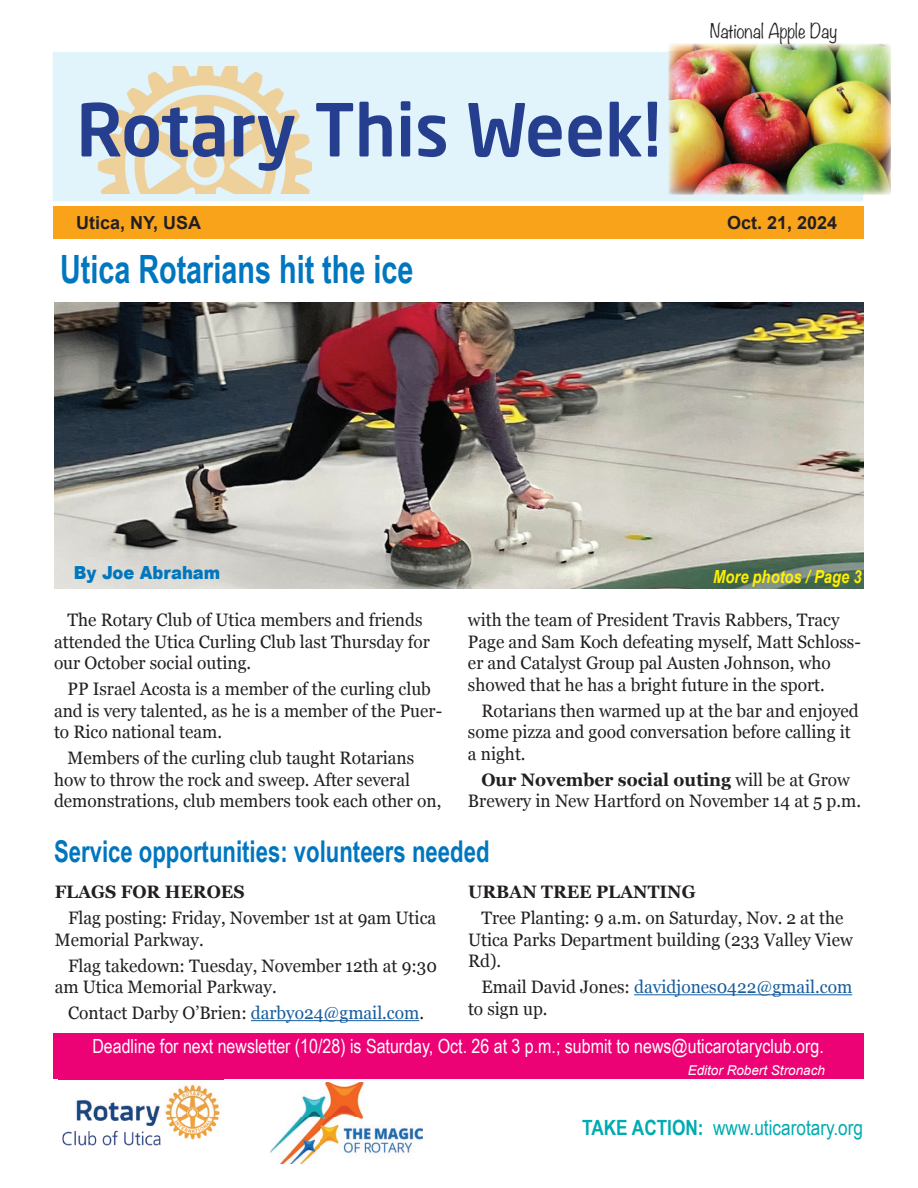
<style>
.page{position:relative;width:918px;height:1188px;background:#fff}
.page>*{position:absolute;margin:0;border:0;box-sizing:border-box;transform-origin:0 0}
.t1{font:500 72px "Neo Sans W1 G";color:#253f8e}
.t2{font:700 39px "Arial Narrow";color:#0076bf;scale:.9 1}
.t3{font:700 30px "Arial Narrow";color:#0076bf;scale:.9 1}
.t4{font:21px "Arial Narrow";color:#00abb0}
.t5{font:19.5px "Arial Narrow";color:#fff}
.t6{font:18px/21.6px "Georgia";color:#231f20;scale:.96 1}
.t7{font:700 18px "Georgia";color:#231f20;scale:.96 1}
.t8{font:700 18px "Arial";color:#231f20}
.t9{font:300 18px "Noteworthy";color:#231f20}
.t10{font:italic 700 18px "Arial Narrow";color:#fff101}
.t11{font:900 18px "Arial";color:#0076bf;scale:.91 1}
.t12{font:italic 13.5px "Arial";color:#fff}
.s1{font-weight:700}
.s2{color:#175d9e}
</style>
<div class="page">
<img style="left:54px;top:303px;width:810px;height:285px">
<div style="left:53px;top:206px;width:810px;height:33px;background:#f9a31b"></div>
<div style="left:53px;top:52px;width:810px;height:149px;background:#e1f4fc"></div>
<div style="left:53px;top:1033px;width:810px;height:46px;background:#ed0275"></div>
<img style="left:58px;top:1079px;width:166px;height:67px">
<img style="left:270px;top:1082px;width:152px;height:81px">
<img style="left:84px;top:67px;width:228px;height:126px">
<img style="left:668px;top:43px;width:178px;height:9px">
<img style="left:846px;top:43px;width:45px;height:51px">
<img style="left:863px;top:94px;width:28px;height:100px">
<img style="left:668px;top:52px;width:195px;height:142px">
<hr style="left:251px;top:1020px;width:168px;height:1px;background:#175d9e">
<hr style="left:634px;top:994px;width:218px;height:1px;background:#175d9e">
<h1 class="t1" style="left:76px;top:84px;width:587px">Rotary This Week!</h1>
<p class="t9" style="left:710px;top:15px;width:129px">National Apple Day</p>
<p class="t8" style="left:76px;top:210px;width:127px">Utica, NY, USA</p>
<p class="t8" style="left:727px;top:210px;width:112px">Oct. 21, 2024</p>
<h2 class="t2" style="left:60px;top:240px;width:394px">Utica Rotarians hit the ice</h2>
<p class="t11" style="left:74px;top:560px;width:162px">By Joe Abraham</p>
<p class="t6" style="left:54px;top:608px;width:393px;text-indent:13px">The Rotary Club of Utica members and friends attended the Utica Curling Club last Thursday for our October social outing.</p>
<p class="t6" style="left:54px;top:677px;width:406px;text-indent:13px">PP Israel Acosta is a member of the curling club and is very talented, as he is a member of the Puer&shy;to Rico national team.</p>
<p class="t6" style="left:54px;top:746px;width:405px;text-indent:13px">Members of the curling club taught Rotarians how to throw the rock and sweep. After several demonstrations, club members took each other on,</p>
<p class="t10" style="left:713px;top:563px;width:150px">More photos / Page 3</p>
<p class="t6" style="left:468px;top:608px;width:411px">with the team of President Travis Rabbers, Tracy Page and Sam Koch defeating myself, Matt Schloss&shy;er and Catalyst Group pal Austen Johnson, who showed that he has a bright future in the sport.</p>
<p class="t6" style="left:468px;top:699px;width:409px;text-indent:13px">Rotarians then warmed up at the bar and enjoyed some pizza and good conversation before calling it a night.</p>
<p class="t6" style="left:468px;top:768px;width:411px;text-align:center"><span class="s1">Our November social outing</span> will be at Grow<br>Brewery in New Hartford on November 14 at 5 p.m.</p>
<h3 class="t3" style="left:54px;top:829px;width:485px">Service opportunities: volunteers needed</h3>
<p class="t7" style="left:468px;top:879px;width:239px">URBAN TREE PLANTING</p>
<p class="t6" style="left:468px;top:906px;width:402px;text-indent:13px">Tree Planting: 9 a.m. on Saturday, Nov. 2 at the<br>Utica Parks Department building (233 Valley View<br>Rd).</p>
<p class="t6" style="left:468px;top:975px;width:402px;text-indent:13px">Email David Jones: <span class="s2">davidjones0422@gmail.com </span>to sign up.</p>
<p class="t7" style="left:55px;top:879px;width:199px">FLAGS FOR HEROES</p>
<p class="t6" style="left:55px;top:906px;width:399px;text-indent:13px">Flag posting: Friday, November 1st at 9am Utica<br>Memorial Parkway.</p>
<p class="t6" style="left:55px;top:954px;width:400px;text-indent:13px">Flag takedown: Tuesday, November 12th at 9:30 am Utica Memorial Parkway.</p>
<p class="t6" style="left:68px;top:1001px;width:372px">Contact Darby O’Brien: <span class="s2">darbyo24@gmail.com</span>.</p>
<p class="t5" style="left:92px;top:1032px;width:733px">Deadline for next newsletter (10/28) is Saturday, Oct. 26 at 3 p.m.; submit to news@uticarotaryclub.org.</p>
<p class="t12" style="left:688px;top:1062px;width:139px">Editor Robert Stronach</p>
<p class="t4" style="left:582px;top:1112px;width:283px"><span class="s1">TAKE ACTION:</span> www.uticarotary.org</p>
</div>
